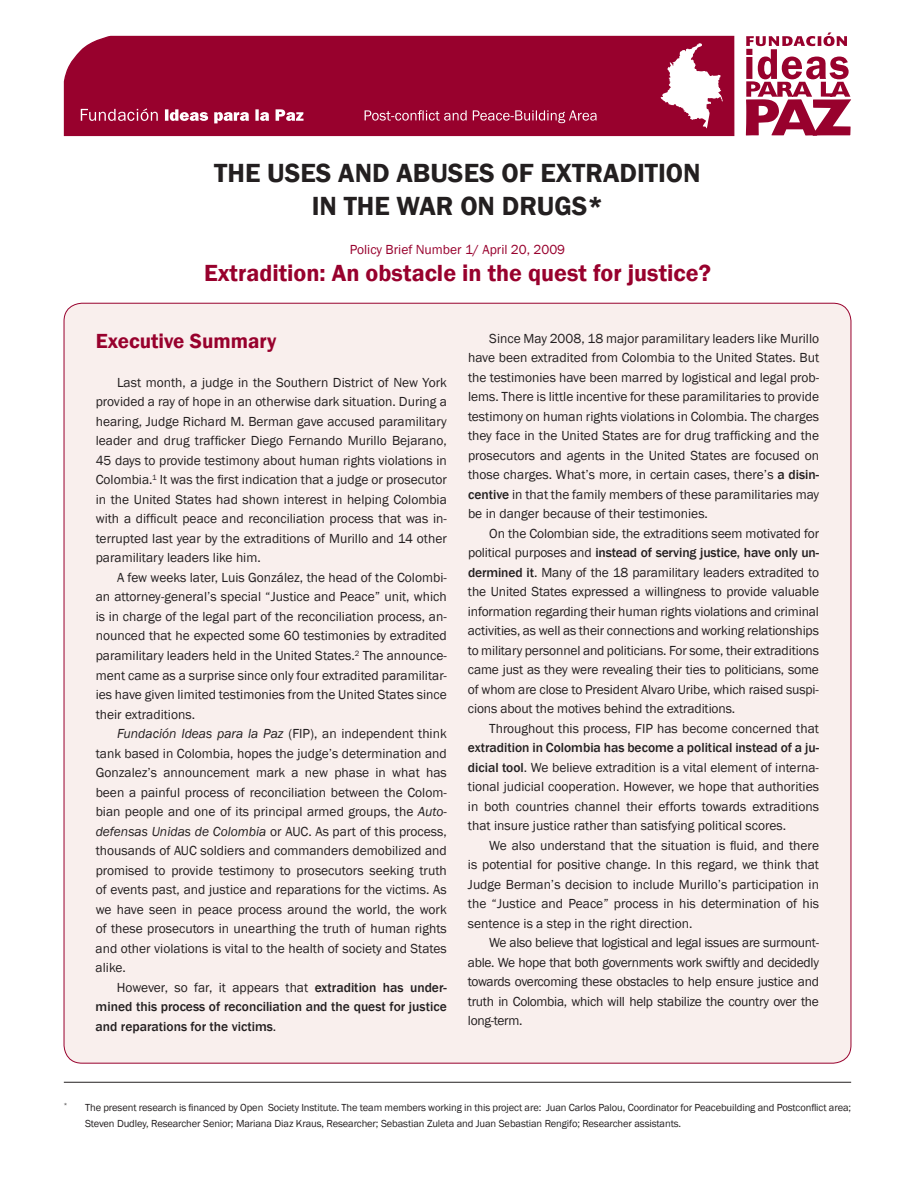
<style>
.page{position:relative;width:915px;height:1191px;background:#fff}
.page>*{position:absolute;margin:0;border:0;box-sizing:border-box;transform-origin:0 0}
.t1{font:600 27px/33px "Franklin Gothic";color:#231f20;text-align:center}
.t2{font:600 24px "Franklin Gothic";color:#98012d}
.t3{font:600 21px "Franklin Gothic";color:#98012d}
.t4{font:13.5px/19.5px "Franklin Gothic";color:#231f20;text-align:justify}
.t5{font:500 13.5px/19.5px "Franklin Gothic";color:#231f20;text-align:justify}
.t6{font:13.5px "Franklin Gothic";color:#98012d}
.t7{font:10.5px/16.5px "Franklin Gothic";letter-spacing:-.01em;color:#231f20}
.s1{font-style:italic}
.s2{font-weight:400}
.s3{font-weight:500}
</style>
<div class="page">
<div style="left:63px;top:35px;width:671px;height:102px;background:#98012d"></div>
<svg style="left:660px;top:43px;width:62px;height:85px"></svg>
<svg style="left:745px;top:32px;width:105px;height:103px"></svg>
<svg style="left:81px;top:108px;width:222px;height:15px"></svg>
<hr style="left:64px;top:1082px;width:786px;height:1px;background:#231f20">
<div style="left:64px;top:303px;width:786px;height:760px;background:#f9efed;border-radius:18px"></div>
<svg style="left:364px;top:110px;width:232px;height:13px;background:#ad375a"></svg>
<h1 class="t1" style="left:214px;top:157px;width:487px">THE USES AND ABUSES OF EXTRADITION<br>IN THE WAR ON DRUGS*</h1>
<p class="t6" style="left:349px;top:241px;width:217px">Policy Brief Number 1/ April 20, 2009</p>
<h2 class="t2" style="left:204px;top:258px;width:508px">Extradition: An obstacle in the quest for justice?</h2>
<h3 class="t3" style="left:96px;top:328px;width:182px">Executive Summary</h3>
<p class="t4" style="left:96px;top:373px;width:352px;text-indent:21px">Last month, a judge in the Southern District of New York provided a ray of hope in an otherwise dark situation. During a hearing, Judge Richard M. Berman gave accused paramilitary leader and drug trafficker Diego Fernando Murillo Bejarano, 45 days to provide testimony about human rights violations in Colombia.<sup>1</sup> It was the first indication that a judge or prosecutor in the United States had shown interest in helping Colombia with a difficult peace and reconciliation process that was in&shy;terrupted last year by the extraditions of Murillo and 14 other paramilitary leaders like him.</p>
<p class="t4" style="left:96px;top:568px;width:352px;text-indent:21px">A few weeks later, Luis González, the head of the Colombi&shy;an attorney-general’s special “Justice and Peace” unit, which is in charge of the legal part of the reconciliation process, an&shy;nounced that he expected some 60 testimonies by extradited paramilitary leaders held in the United States.<sup>2</sup> The announce&shy;ment came as a surprise since only four extradited paramilitar&shy;ies have given limited testimonies from the United States since their extraditions.</p>
<p class="t4" style="left:96px;top:724px;width:352px;text-indent:21px"><span class="s1">Fundación Ideas para la Paz</span> (FIP), an independent think tank based in Colombia, hopes the judge’s determination and Gonzalez’s announcement mark a new phase in what has been a painful process of reconciliation between the Colom&shy;bian people and one of its principal armed groups, the <span class="s1">Auto&shy;defensas Unidas de Colombia</span> or AUC. As part of this process, thousands of AUC soldiers and commanders demobilized and promised to provide testimony to prosecutors seeking truth of events past, and justice and reparations for the victims. As we have seen in peace process around the world, the work of these prosecutors in unearthing the truth of human rights and other violations is vital to the health of society and States alike.</p>
<p class="t5" style="left:96px;top:977px;width:352px;text-indent:21px"><span class="s2">However, so far, it appears that</span> extradition has under&shy;mined this process of reconciliation and the quest for justice and reparations for the victims<span class="s2">.</span></p>
<p class="t4" style="left:468px;top:328px;width:352px;text-indent:21px">Since May 2008, 18 major paramilitary leaders like Murillo have been extradited from Colombia to the United States. But the testimonies have been marred by logistical and legal prob&shy;lems. There is little incentive for these paramilitaries to provide testimony on human rights violations in Colombia. The charges they face in the United States are for drug trafficking and the prosecutors and agents in the United States are focused on those charges. What’s more, in certain cases, there’s <span class="s3">a disin&shy;centive</span> in that the family members of these paramilitaries may be in danger because of their testimonies.</p>
<p class="t4" style="left:467px;top:523px;width:352px;text-indent:21px">On the Colombian side, the extraditions seem motivated for political purposes and <span class="s3">instead of serving justice, have only un&shy;dermined it</span>. Many of the 18 paramilitary leaders extradited to the United States expressed a willingness to provide valuable information regarding their human rights violations and criminal activities, as well as their connections and working relationships to military personnel and politicians. For some, their extraditions came just as they were revealing their ties to politicians, some of whom are close to President Alvaro Uribe, which raised suspi&shy;cions about the motives behind the extraditions.</p>
<p class="t4" style="left:489px;top:718px;width:331px">Throughout this process, FIP has become concerned that</p>
<p class="t4" style="left:467px;top:738px;width:352px"><span class="s3">extradition in Colombia has become a political instead of a ju&shy;dicial tool</span>. We believe extradition is a vital element of interna&shy;tional judicial cooperation. However, we hope that authorities in both countries channel their efforts towards extraditions that insure justice rather than satisfying political scores.</p>
<p class="t4" style="left:468px;top:835px;width:352px;text-indent:21px">We also understand that the situation is fluid, and there is potential for positive change. In this regard, we think that Judge Berman’s decision to include Murillo’s participation in the “Justice and Peace” process in his determination of his sentence is a step in the right direction.</p>
<p class="t4" style="left:467px;top:933px;width:352px;text-indent:21px">We also believe that logistical and legal issues are surmount&shy;able. We hope that both governments work swiftly and decidedly towards overcoming these obstacles to help ensure justice and truth in Colombia, which will help stabilize the country over the long-term.</p>
<p class="t7" style="left:85px;top:1099px;width:767px;text-indent:-21px"><sup>*</sup> The present research is financed by Open Society Institute. The team members working in this project are: Juan Carlos Palou, Coordinator for Peacebuilding and Postconflict area;<br>Steven Dudley, Researcher Senior; Mariana Diaz Kraus, Researcher; Sebastian Zuleta and Juan Sebastian Rengifo; Researcher assistants.</p>
</div>
